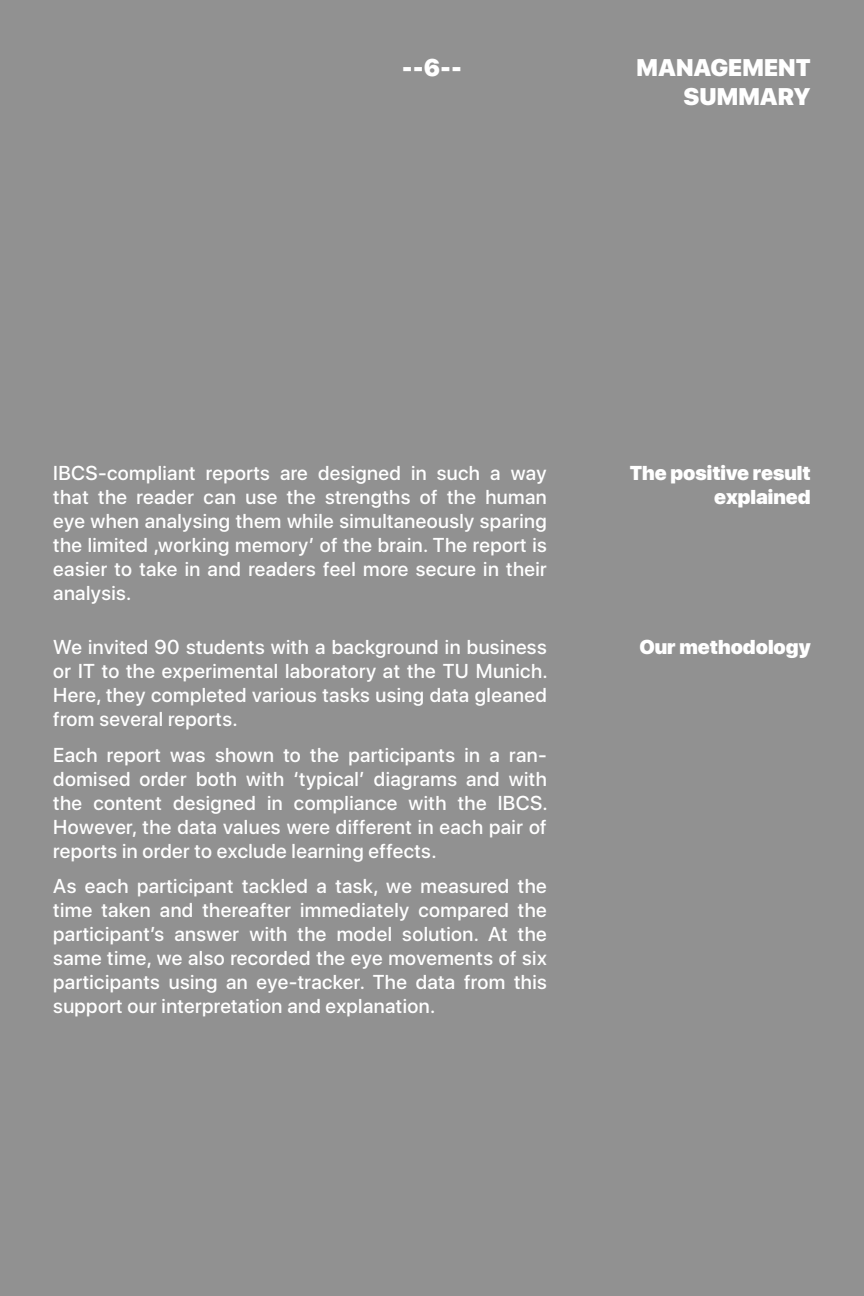
<style>
.page{position:relative;width:864px;height:1296px;background:#919191}
.page>*{position:absolute;margin:0;border:0;box-sizing:border-box;transform-origin:0 0}
.t1{font:900 24px/28.8px "SF Pro Display";color:#fff;text-align:right}
.ANSWER_white{font:500 20px/24px "SF Pro Display";letter-spacing:.02em;color:#fff;text-align:justify}
.QUESTION_white_r{font:900 20px/24px "SF Pro Display";color:#fff;text-align:right}
</style>
<div class="page">
<p class="t1" style="left:402px;top:53px;width:62px">--6--</p>
<p class="t1" style="left:637px;top:53px;width:176px">MANAGEMENT<br>SUMMARY</p>
<p class="ANSWER_white" style="left:53px;top:462px;width:495px">IBCS-compliant reports are designed in such a way that the reader can use the strengths of the human eye when analysing them while simultaneously sparing the limited ‚working memory’ of the brain. The report is easier to take in and readers feel more secure in their analysis.</p>
<p class="QUESTION_white_r" style="left:630px;top:462px;width:182px">The positive result explained</p>
<p class="ANSWER_white" style="left:53px;top:636px;width:496px">We invited 90 students with a background in business or IT to the experimental laboratory at the TU Munich.<br>Here, they completed various tasks using data gleaned from several reports.</p>
<p class="ANSWER_white" style="left:53px;top:743px;width:496px">Each report was shown to the participants in a ran&shy;domised order both with ‘typical’ diagrams and with the content designed in compliance with the IBCS.<br>However, the data values were different in each pair of reports in order to exclude learning effects.</p>
<p class="ANSWER_white" style="left:53px;top:875px;width:495px">As each participant tackled a task, we measured the time taken and thereafter immediately compared the participant’s answer with the model solution. At the same time, we also recorded the eye movements of six participants using an eye-tracker. The data from this support our interpretation and explanation.</p>
<p class="QUESTION_white_r" style="left:639px;top:635px;width:173px">Our methodology</p>
</div>
